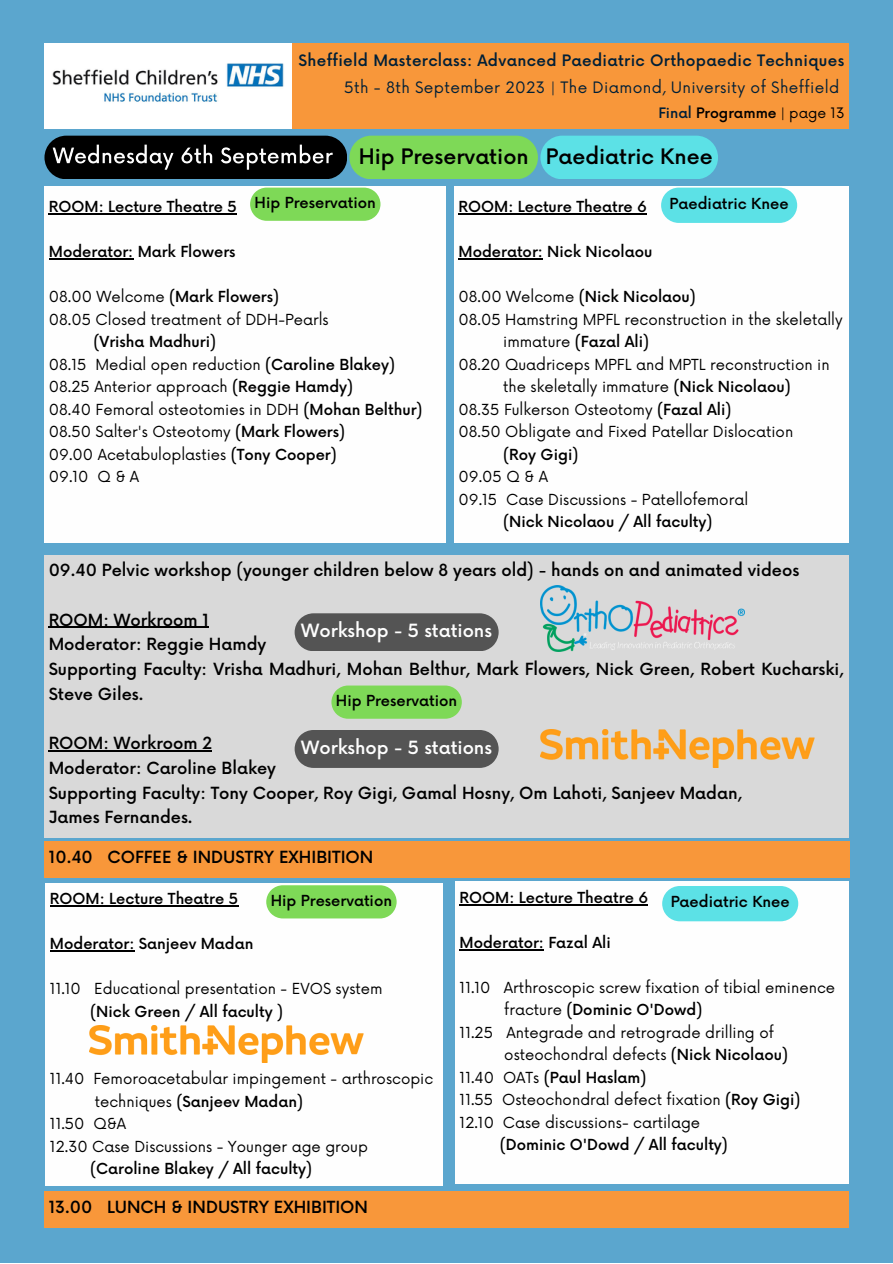
<style>
.page{position:relative;width:893px;height:1264px;background:#fff}
.page>*{position:absolute;margin:0;border:0;box-sizing:border-box;transform-origin:0 0}
.t1{font:500 20.7px "Now";color:#000}
.t2{font:500 17.85px "Now";color:#fefefe}
.t3{font:500 16.35px/24.8px "Now";color:#000}
.t4{font:500 15.3px "Now";letter-spacing:.02em;color:#001f37}
.t5{font:15.3px "Now";letter-spacing:.02em;color:#001f37}
.t6{font:14.85px "Now";color:#000}
.t7{font:500 14.85px "Now";color:#000}
.t8{font:500 14.1px "Now";color:#000}
.s1{color:#001f37}
.s2{font-weight:400}
.s3{font-weight:500}
</style>
<div class="page">
<div style="left:0;top:0;width:892px;height:1262px;background:#5ba6ce"></div>
<div style="left:44px;top:186px;width:402px;height:357px;background:#fefefe"></div>
<hr style="left:49px;top:213px;width:188px;height:2px;background:#000">
<hr style="left:49px;top:258px;width:84px;height:2px;background:#000">
<div style="left:44px;top:136px;width:303px;height:43px;background:#000;border-radius:22px"></div>
<img style="left:46px;top:138px;width:293px;height:38px">
<div style="left:44px;top:554px;width:804px;height:283px;background:#d9d9d9"></div>
<hr style="left:49px;top:626px;width:160px;height:1px;background:#000">
<hr style="left:49px;top:750px;width:163px;height:1px;background:#000">
<div style="left:44px;top:841px;width:805px;height:36px;background:#f8973a"></div>
<div style="left:349px;top:136px;width:189px;height:43px;background:#7ed957;border-radius:22px"></div>
<div style="left:540px;top:136px;width:178px;height:43px;background:#5ce1e6;border-radius:22px"></div>
<svg style="left:250px;top:188px;width:130px;height:33px;background:#85db60"></svg>
<div style="left:454px;top:186px;width:394px;height:357px;background:#fefefe"></div>
<hr style="left:458px;top:213px;width:189px;height:2px;background:#000">
<hr style="left:458px;top:258px;width:85px;height:2px;background:#000">
<div style="left:661px;top:188px;width:136px;height:35px;background:#5ce1e6;border-radius:18px"></div>
<div style="left:455px;top:881px;width:393px;height:303px;background:#fefefe"></div>
<hr style="left:459px;top:904px;width:189px;height:1px;background:#000">
<hr style="left:459px;top:949px;width:85px;height:1px;background:#000">
<div style="left:662px;top:886px;width:136px;height:35px;background:#5ce1e6;border-radius:18px"></div>
<div style="left:46px;top:882px;width:397px;height:303px;background:#fefefe"></div>
<hr style="left:50px;top:905px;width:188px;height:1px;background:#000">
<hr style="left:50px;top:950px;width:84px;height:1px;background:#000">
<svg style="left:266px;top:885px;width:130px;height:33px;background:#85db60"></svg>
<div style="left:44px;top:1191px;width:804px;height:36px;background:#f8973a"></div>
<svg style="left:331px;top:685px;width:131px;height:33px;background:#84d960"></svg>
<img style="left:540px;top:586px;width:204px;height:65px">
<img style="left:89px;top:1025px;width:274px;height:37px">
<div style="left:294px;top:613px;width:204px;height:38px;background:#545454"></div>
<div style="left:44px;top:43px;width:253px;height:86px;background:#fff"></div>
<div style="left:292px;top:43px;width:556px;height:86px;background:#f8973a"></div>
<img style="left:52px;top:63px;width:232px;height:39px">
<div style="left:294px;top:730px;width:204px;height:38px;background:#545454"></div>
<img style="left:540px;top:730px;width:274px;height:37px">
<p class="t4" style="left:298px;top:52px;width:547px">Sheffield Masterclass: Advanced Paediatric Orthopaedic Techniques</p>
<p class="t5" style="left:344px;top:79px;width:496px">5th - 8th September 2023 | The Diamond, University of Sheffield</p>
<p class="t8" style="left:658px;top:105px;width:188px"><span class="s1">Final</span> Programme <span class="s2">| page 13</span></p>
<p class="t1" style="left:359px;top:145px;width:171px">Hip Preservation</p>
<p class="t1" style="left:546px;top:145px;width:168px">Paediatric Knee</p>
<p class="t7" style="left:254px;top:194px;width:123px">Hip Preservation</p>
<p class="t7" style="left:458px;top:199px;width:190px">ROOM: Lecture Theatre 6</p>
<p class="t7" style="left:458px;top:244px;width:195px">Moderator: Nick Nicolaou</p>
<p class="t7" style="left:458px;top:289px;width:239px"><span class="s2">08.00 Welcome</span> (Nick Nicolaou)</p>
<p class="t6" style="left:458px;top:311px;width:385px">08.05 Hamstring MPFL reconstruction in the skeletally</p>
<p class="t7" style="left:503px;top:334px;width:147px"><span class="s2">immature</span> (Fazal Ali)</p>
<p class="t6" style="left:458px;top:356px;width:372px">08.20 Quadriceps MPFL and MPTL reconstruction in</p>
<p class="t6" style="left:503px;top:379px;width:289px">the skeletally immature <span class="s3">(Nick Nicolaou)</span></p>
<p class="t6" style="left:458px;top:401px;width:274px">08.35 Fulkerson Osteotomy <span class="s3">(Fazal Ali)</span></p>
<p class="t6" style="left:458px;top:423px;width:336px">08.50 Obligate and Fixed Patellar Dislocation</p>
<p class="t7" style="left:503px;top:446px;width:77px">(Roy Gigi)</p>
<p class="t6" style="left:458px;top:468px;width:91px">09.05 Q &amp; A</p>
<p class="t6" style="left:458px;top:491px;width:291px">09.15 Case Discussions - Patellofemoral</p>
<p class="t7" style="left:503px;top:514px;width:211px">(Nick Nicolaou / All faculty)</p>
<p class="t7" style="left:669px;top:196px;width:120px">Paediatric Knee</p>
<p class="t7" style="left:49px;top:199px;width:189px">ROOM: Lecture Theatre 5</p>
<p class="t7" style="left:49px;top:244px;width:188px">Moderator: Mark Flowers</p>
<p class="t7" style="left:49px;top:289px;width:231px"><span class="s2">08.00 Welcome</span> (Mark Flowers)</p>
<p class="t6" style="left:49px;top:311px;width:281px">08.05 Closed treatment of DDH-Pearls</p>
<p class="t7" style="left:94px;top:334px;width:124px">(Vrisha Madhuri)</p>
<p class="t6" style="left:49px;top:356px;width:347px">08.15 Medial open reduction <span class="s3">(Caroline Blakey)</span></p>
<p class="t6" style="left:49px;top:379px;width:306px">08.25 Anterior approach <span class="s3">(Reggie Hamdy)</span></p>
<p class="t6" style="left:49px;top:401px;width:375px">08.40 Femoral osteotomies in DDH <span class="s3">(Mohan Belthur)</span></p>
<p class="t6" style="left:49px;top:423px;width:297px">08.50 Salter's Osteotomy <span class="s3">(Mark Flowers)</span></p>
<p class="t6" style="left:49px;top:446px;width:289px">09.00 Acetabuloplasties <span class="s3">(Tony Cooper)</span></p>
<p class="t6" style="left:49px;top:468px;width:92px">09.10 Q &amp; A</p>
<p class="t3" style="left:49px;top:558px;width:752px">09.40 Pelvic workshop (younger children below 8 years old) - hands on and animated videos</p>
<p class="t3" style="left:49px;top:608px;width:162px">ROOM: Workroom 1</p>
<p class="t3" style="left:49px;top:633px;width:219px">Moderator: Reggie Hamdy</p>
<p class="t3" style="left:49px;top:657px;width:796px">Supporting Faculty: Vrisha Madhuri, Mohan Belthur, Mark Flowers, Nick Green, Robert Kucharski,<br>Steve Giles.</p>
<p class="t3" style="left:49px;top:732px;width:165px">ROOM: Workroom 2</p>
<p class="t3" style="left:49px;top:756px;width:229px">Moderator: Caroline Blakey</p>
<p class="t3" style="left:49px;top:781px;width:694px">Supporting Faculty: Tony Cooper, Roy Gigi, Gamal Hosny, Om Lahoti, Sanjeev Madan,</p>
<p class="t3" style="left:49px;top:806px;width:145px">James Fernandes.</p>
<p class="t3" style="left:49px;top:845px;width:326px">10.40 COFFEE &amp; INDUSTRY EXHIBITION</p>
<p class="t2" style="left:301px;top:621px;width:192px">Workshop - 5 stations</p>
<p class="t7" style="left:336px;top:692px;width:123px">Hip Preservation</p>
<p class="t2" style="left:301px;top:737px;width:192px">Workshop - 5 stations</p>
<p class="t7" style="left:459px;top:889px;width:190px">ROOM: Lecture Theatre 6</p>
<p class="t7" style="left:459px;top:934px;width:153px">Moderator: Fazal Ali</p>
<p class="t6" style="left:459px;top:979px;width:377px">11.10 Arthroscopic screw fixation of tibial eminence</p>
<p class="t7" style="left:504px;top:1001px;width:199px"><span class="s2">fracture</span> (Dominic O'Dowd)</p>
<p class="t6" style="left:459px;top:1024px;width:316px">11.25 Antegrade and retrograde drilling of</p>
<p class="t6" style="left:504px;top:1046px;width:285px">osteochondral defects <span class="s3">(Nick Nicolaou)</span></p>
<p class="t7" style="left:459px;top:1069px;width:188px"><span class="s2">11.40 OATs</span> (Paul Haslam)</p>
<p class="t6" style="left:459px;top:1091px;width:342px">11.55 Osteochondral defect fixation <span class="s3">(Roy Gigi)</span></p>
<p class="t6" style="left:459px;top:1114px;width:242px">12.10 Case discussions- cartilage</p>
<p class="t7" style="left:500px;top:1136px;width:229px">(Dominic O'Dowd / All faculty)</p>
<p class="t7" style="left:50px;top:890px;width:189px">ROOM: Lecture Theatre 5</p>
<p class="t7" style="left:670px;top:894px;width:120px">Paediatric Knee</p>
<p class="t7" style="left:50px;top:935px;width:205px">Moderator: Sanjeev Madan</p>
<p class="t6" style="left:50px;top:980px;width:334px">11.10 Educational presentation - EVOS system</p>
<p class="t7" style="left:90px;top:1003px;width:194px">(Nick Green / All faculty )</p>
<p class="t7" style="left:271px;top:892px;width:123px">Hip Preservation</p>
<p class="t6" style="left:50px;top:1070px;width:385px">11.40 Femoroacetabular impingement - arthroscopic</p>
<p class="t7" style="left:95px;top:1093px;width:210px"><span class="s2">techniques</span> (Sanjeev Madan)</p>
<p class="t6" style="left:50px;top:1115px;width:78px">11.50 Q&amp;A</p>
<p class="t6" style="left:50px;top:1137px;width:319px">12.30 Case Discussions - Younger age group</p>
<p class="t7" style="left:90px;top:1160px;width:223px">(Caroline Blakey / All faculty)</p>
<p class="t3" style="left:49px;top:1195px;width:321px">13.00 LUNCH &amp; INDUSTRY EXHIBITION</p>
</div>
